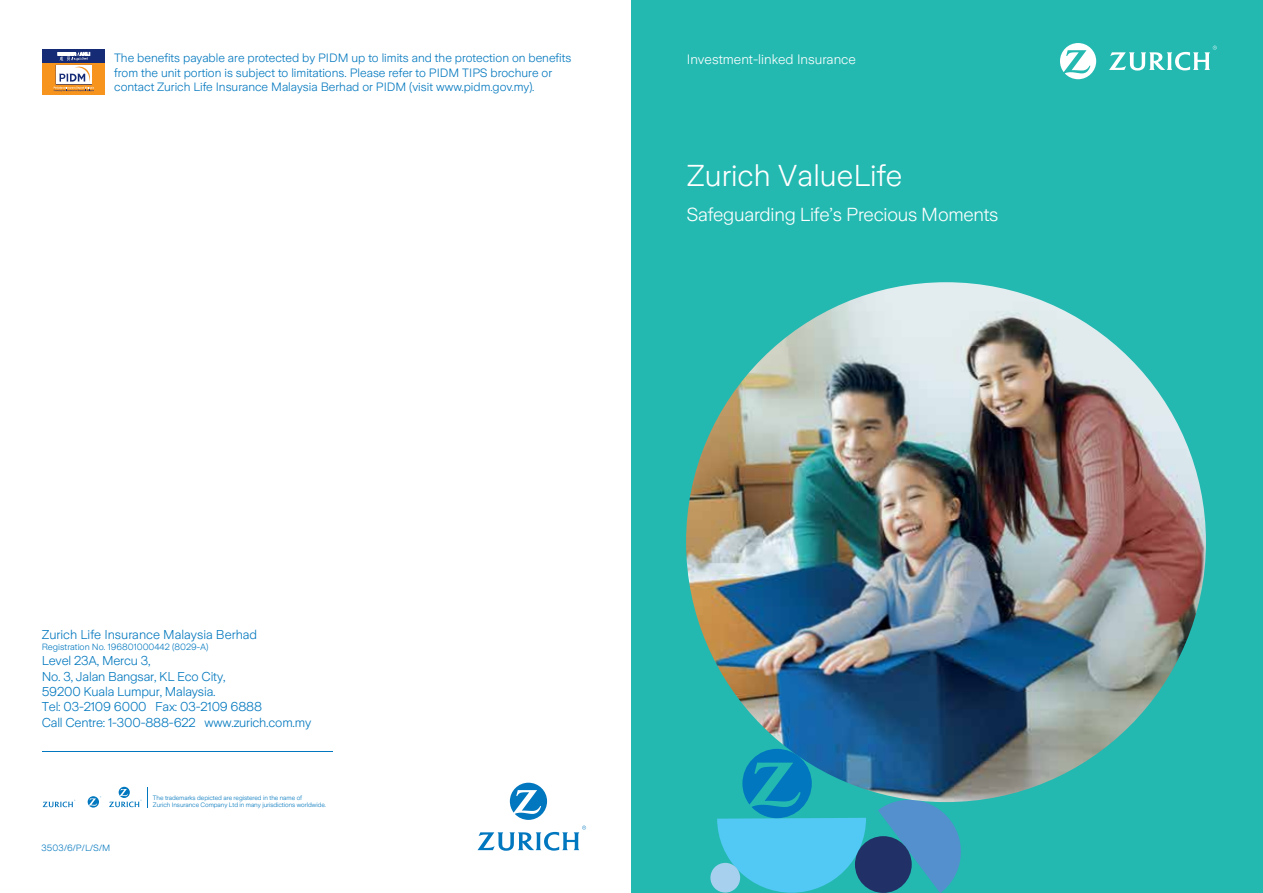
<style>
.page{position:relative;width:1263px;height:893px;background:#fff}
.page>*{position:absolute;margin:0;border:0;box-sizing:border-box;transform-origin:0 0}
.t1{font:300 30px "Zurich Sans";color:#fff}
.t2{font:300 18.75px "Zurich Sans";letter-spacing:-.015em;color:#fff}
.t3{font:300 13.5px "Zurich Sans";color:#fff}
.t4{font:300 12.75px/15.3px "Zurich Sans";letter-spacing:-.015em;color:#0077be}
.t5{font:300 12px/14.4px "Zurich Sans";color:#0077be}
.t6{font:300 9px "Zurich Sans";color:#0077be}
.t7{font:300 6.3px/7.6px "Zurich Sans";letter-spacing:-.01em;color:#0077be}
</style>
<div class="page">
<div style="left:631px;top:0;width:632px;height:893px;background:#23b9b1"></div>
<svg style="left:878px;top:793px;width:90px;height:100px"></svg>
<img style="left:686px;top:282px;width:520px;height:520px;border-radius:260px">
<svg style="left:717px;top:749px;width:149px;height:144px"></svg>
<div style="left:710px;top:863px;width:30px;height:30px;background:#a7cfee;border-radius:50%"></div>
<div style="left:855px;top:836px;width:57px;height:57px;background:#213167;border-radius:50%"></div>
<hr style="left:43px;top:751px;width:290px;height:1px;background:#0077be">
<svg style="left:1060px;top:43px;width:36px;height:36px"></svg>
<svg style="left:1109px;top:46px;width:108px;height:25px"></svg>
<svg style="left:510px;top:783px;width:37px;height:37px"></svg>
<svg style="left:477px;top:826px;width:109px;height:25px"></svg>
<svg style="left:109px;top:787px;width:39px;height:20px"></svg>
<svg style="left:43px;top:800px;width:32px;height:7px"></svg>
<svg style="left:88px;top:796px;width:13px;height:12px"></svg>
<div style="left:43px;top:49px;width:62px;height:46px;background:#162b75"></div>
<div style="left:43px;top:64px;width:62px;height:31px;background:#f7941e"></div>
<svg style="left:54px;top:52px;width:40px;height:40px"></svg>
<p class="t5" style="left:114px;top:51px;width:459px">The benefits payable are protected by PIDM up to limits and the protection on benefits from the unit portion is subject to limitations. Please refer to PIDM TIPS brochure or contact Zurich Life Insurance Malaysia Berhad or PIDM (visit www.pidm.gov.my).</p>
<p class="t3" style="left:687px;top:52px;width:171px">Investment-linked Insurance</p>
<h1 class="t1" style="left:687px;top:160px;width:217px">Zurich ValueLife</h1>
<h2 class="t2" style="left:686px;top:204px;width:314px">Safeguarding Life’s Precious Moments</h2>
<p class="t4" style="left:42px;top:627px;width:217px">Zurich Life Insurance Malaysia Berhad</p>
<p class="t6" style="left:42px;top:642px;width:168px">Registration No. 196801000442 (8029-A)</p>
<p class="t4" style="left:42px;top:654px;width:271px">Level 23A, Mercu 3,<br>No. 3, Jalan Bangsar, KL Eco City,<br>59200 Kuala Lumpur, Malaysia.<br>Tel: 03-2109 6000 Fax: 03-2109 6888<br>Call Centre: 1-300-888-622 www.zurich.com.my</p>
<p class="t6" style="left:42px;top:842px;width:70px">3503/6/P/L/S/M</p>
<p class="t7" style="left:153px;top:794px;width:175px">The trademarks depicted are registered in the name of<br>Zurich Insurance Company Ltd in many jurisdictions worldwide.</p>
</div>
